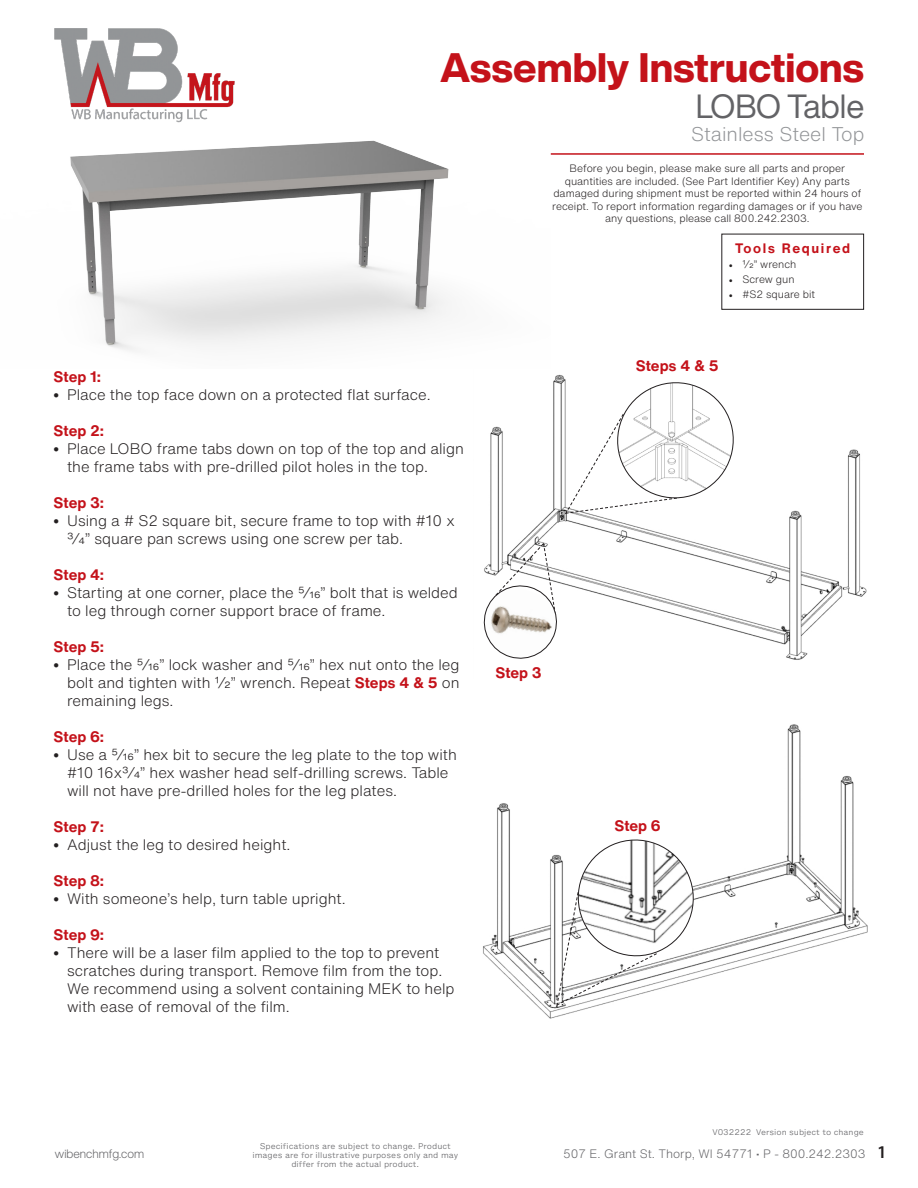
<style>
.page{position:relative;width:918px;height:1188px;background:#fff}
.page>*{position:absolute;margin:0;border:0;box-sizing:border-box;transform-origin:0 0}
.t1{font:800 40.5px "Helvetica Now Display";color:#c4121a}
.t2{font:33px "Helvetica Now Display";letter-spacing:-.005em;color:#636366}
.t3{font:300 19.5px "Helvetica Now Text";color:#939598}
.t4{font:600 18px "Myriad Pro";color:#231f20}
.t5{font:300 15px/18px "Helvetica Now Text";color:#231f20}
.Head{font:700 15px "Helvetica Now Text";color:#c4121a}
.t6{font:700 13.5px "Helvetica Now Text";letter-spacing:.12em;color:#c4121a}
.t7{font:300 12px "Helvetica Now Text";color:#636366}
.t8{font:300 12px "Helvetica Now Display";color:#636366}
.t9{font:300 10.5px/12.6px "Helvetica Now Text";color:#231f20;text-align:center}
.t10{font:300 7.5px/9px "Helvetica Now Micro";color:#636366;text-align:center}
.s1{font-family:"Minion Pro";font-weight:400}
.s2{font-family:"Myriad Pro";font-weight:600;font-size:18px}
.s3{font-weight:700;color:#c4121a}
</style>
<div class="page">
<img style="left:54px;top:28px;width:181px;height:95px">
<img style="left:70px;top:140px;width:481px;height:211px">
<img style="left:490px;top:374px;width:377px;height:286px">
<svg style="left:564px;top:375px;width:179px;height:140px"></svg>
<svg style="left:483px;top:542px;width:78px;height:118px"></svg>
<img style="left:483px;top:724px;width:385px;height:295px">
<svg style="left:555px;top:831px;width:146px;height:176px"></svg>
<hr style="left:551px;top:153px;width:313px;height:2px;background:#c4121a">
<div style="left:721px;top:234px;width:143px;height:76px;border:1px solid #231f20"></div>
<p class="t1" style="left:440px;top:40px;width:425px">Assembly Instructions</p>
<p class="t2" style="left:696px;top:83px;width:170px">LOBO Table</p>
<p class="t3" style="left:691px;top:119px;width:175px">Stainless Steel Top</p>
<p class="t9" style="left:552px;top:162px;width:312px">Before you begin, please make sure all parts and proper quantities are included. (See Part Identifier Key) Any parts damaged during shipment must be reported within 24 hours of receipt. To report information regarding damages or if you have any questions, please call 800.242.2303.</p>
<p class="t6" style="left:735px;top:238px;width:117px">Tools Required</p>
<p class="t9" style="left:729px;top:258px;width:69px"><span class="s1">•</span> 1/2” wrench</p>
<p class="t9" style="left:729px;top:273px;width:67px"><span class="s1">•</span> Screw gun</p>
<p class="t9" style="left:729px;top:288px;width:88px"><span class="s1">•</span> #S2 square bit</p>
<p class="Head" style="left:54px;top:366px;width:49px">Step 1:</p>
<p class="t5" style="left:54px;top:386px;width:379px"><span class="s2">•</span> Place the top face down on a protected flat surface.</p>
<p class="Head" style="left:54px;top:420px;width:52px">Step 2:</p>
<p class="t5" style="left:67px;top:440px;width:398px;text-indent:-14px"><span class="s2">•</span> Place LOBO frame tabs down on top of the top and align the frame tabs with pre-drilled pilot holes in the top.</p>
<p class="Head" style="left:54px;top:492px;width:52px">Step 3:</p>
<p class="t5" style="left:67px;top:512px;width:389px;text-indent:-14px"><span class="s2">•</span> Using a # S2 square bit, secure frame to top with #10 x<br>3/4” square pan screws using one screw per tab.</p>
<p class="Head" style="left:54px;top:564px;width:52px">Step 4:</p>
<p class="t5" style="left:67px;top:584px;width:392px;text-indent:-14px"><span class="s2">•</span> Starting at one corner, place the 5/16” bolt that is welded to leg through corner support brace of frame.</p>
<p class="Head" style="left:54px;top:636px;width:52px">Step 5:</p>
<p class="t5" style="left:67px;top:656px;width:394px;text-align:justify;text-indent:-14px"><span class="s2">•</span> Place the 5/16” lock washer and 5/16” hex nut onto the leg bolt and tighten with 1/2” wrench. Repeat <span class="s3">Steps 4 &amp; 5</span> on remaining legs.</p>
<p class="Head" style="left:54px;top:726px;width:52px">Step 6:</p>
<p class="t5" style="left:67px;top:746px;width:391px;text-indent:-14px"><span class="s2">•</span> Use a 5/16” hex bit to secure the leg plate to the top with #10 16x3/4” hex washer head self-drilling screws. Table will not have pre-drilled holes for the leg plates.</p>
<p class="Head" style="left:54px;top:816px;width:52px">Step 7:</p>
<p class="t5" style="left:54px;top:836px;width:238px"><span class="s2">•</span> Adjust the leg to desired height.</p>
<p class="Head" style="left:54px;top:870px;width:52px">Step 8:</p>
<p class="t5" style="left:54px;top:890px;width:294px"><span class="s2">•</span> With someone’s help, turn table upright.</p>
<p class="Head" style="left:54px;top:923px;width:52px">Step 9:</p>
<p class="t5" style="left:67px;top:943px;width:389px;text-indent:-14px"><span class="s2">•</span> There will be a laser film applied to the top to prevent scratches during transport. Remove film from the top.<br>We recommend using a solvent containing MEK to help with ease of removal of the film.</p>
<p class="Head" style="left:495px;top:661px;width:48px">Step 3</p>
<p class="Head" style="left:636px;top:355px;width:84px">Steps 4 &amp; 5</p>
<p class="Head" style="left:614px;top:814px;width:48px">Step 6</p>
<p class="t10" style="left:712px;top:1128px;width:153px">V032222 Version subject to change</p>
<p class="t10" style="left:252px;top:1142px;width:207px">Specifications are subject to change. Product images are for illustrative purposes only and may differ from the actual product.</p>
<p class="t4" style="left:877px;top:1140px;width:11px">1</p>
<p class="t8" style="left:55px;top:1146px;width:91px">wibenchmfg.com</p>
<p class="t7" style="left:563px;top:1145px;width:304px">507 E. Grant St. Thorp, WI 54771 • P - 800.242.2303</p>
</div>
